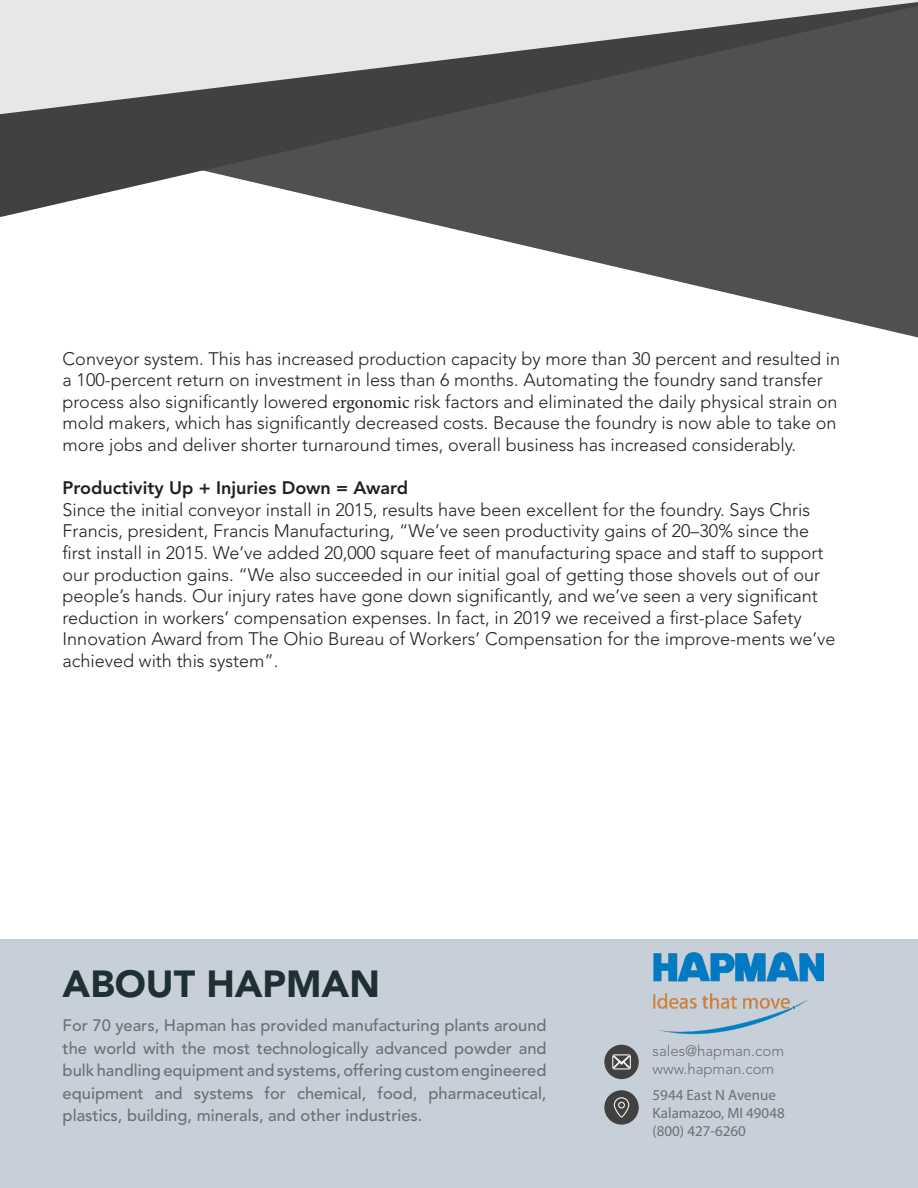
<style>
.page{position:relative;width:918px;height:1188px;background:#fff}
.page>*{position:absolute;margin:0;border:0;box-sizing:border-box;transform-origin:0 0}
.Paragraph_Style_2{font:900 37.5px "Avenir LT Std";color:#1f3033}
.t1{font:300 18px/21.6px "Avenir LT Std";color:#231f20}
.t2{font:800 18px "Avenir LT Std";color:#231f20}
.Paragraph_Style_1{font:500 16.5px/22.5px "Avenir LT Std";color:#6d6f72;text-align:justify}
.Paragraph_Style_4{font:15px "Myriad Pro";color:#6d6f72}
.Paragraph_Style_4-2{font:300 15px "Avenir LT Std";color:#6d6f72}
.s1{font-family:"Minion Pro";font-weight:400}
</style>
<div class="page">
<svg style="left:402px;top:217px;width:516px;height:120px"></svg>
<svg style="left:0;top:114px;width:918px;height:103px;background:#5d5d5d"></svg>
<svg style="left:0;top:0;width:918px;height:114px;background:#99999a"></svg>
<div style="left:0;top:940px;width:918px;height:248px;background:#c7d0d8"></div>
<div style="left:604px;top:1045px;width:35px;height:34px;background:#414141;border-radius:50%"></div>
<div style="left:604px;top:1090px;width:35px;height:35px;background:#414141;border-radius:50%"></div>
<svg style="left:612px;top:1054px;width:19px;height:16px"></svg>
<svg style="left:614px;top:1097px;width:15px;height:21px"></svg>
<img style="left:654px;top:952px;width:170px;height:83px">
<p class="t1" style="left:63px;top:348px;width:779px">Conveyor system. This has increased production capacity by more than 30 percent and resulted in a 100-percent return on investment in less than 6 months. Automating the foundry sand transfer process also significantly lowered <span class="s1">ergonomic</span> risk factors and eliminated the daily physical strain on mold makers, which has significantly decreased costs. Because the foundry is now able to take on more jobs and deliver shorter turnaround times, overall business has increased considerably.</p>
<p class="t2" style="left:63px;top:477px;width:347px">Productivity Up + Injuries Down = Award</p>
<p class="t1" style="left:63px;top:499px;width:774px">Since the initial conveyor install in 2015, results have been excellent for the foundry. Says Chris Francis, president, Francis Manufacturing, “We’ve seen productivity gains of 20–30% since the first install in 2015. We’ve added 20,000 square feet of manufacturing space and staff to support our production gains. “We also succeeded in our initial goal of getting those shovels out of our people’s hands. Our injury rates have gone down significantly, and we’ve seen a very significant reduction in workers’ compensation expenses. In fact, in 2019 we received a first-place Safety Innovation Award from The Ohio Bureau of Workers’ Compensation for the improve-ments we’ve achieved with this system”.</p>
<p class="Paragraph_Style_2" style="left:63px;top:961px;width:319px">ABOUT HAPMAN</p>
<p class="Paragraph_Style_1" style="left:63px;top:1015px;width:485px">For 70 years, Hapman has provided manufacturing plants around the world with the most technologically advanced powder and bulk handling equipment and systems, offering custom engineered equipment and systems for chemical, food, pharmaceutical, plastics, building, minerals, and other industries.</p>
<p class="Paragraph_Style_4-2" style="left:653px;top:1042px;width:133px">sales@hapman.com</p>
<p class="Paragraph_Style_4-2" style="left:653px;top:1060px;width:123px">www.hapman.com</p>
<p class="Paragraph_Style_4" style="left:653px;top:1086px;width:125px">5944 East N Avenue</p>
<p class="Paragraph_Style_4" style="left:653px;top:1104px;width:134px">Kalamazoo, MI 49048</p>
<p class="Paragraph_Style_4" style="left:653px;top:1122px;width:95px">(800) 427-6260</p>
</div>
